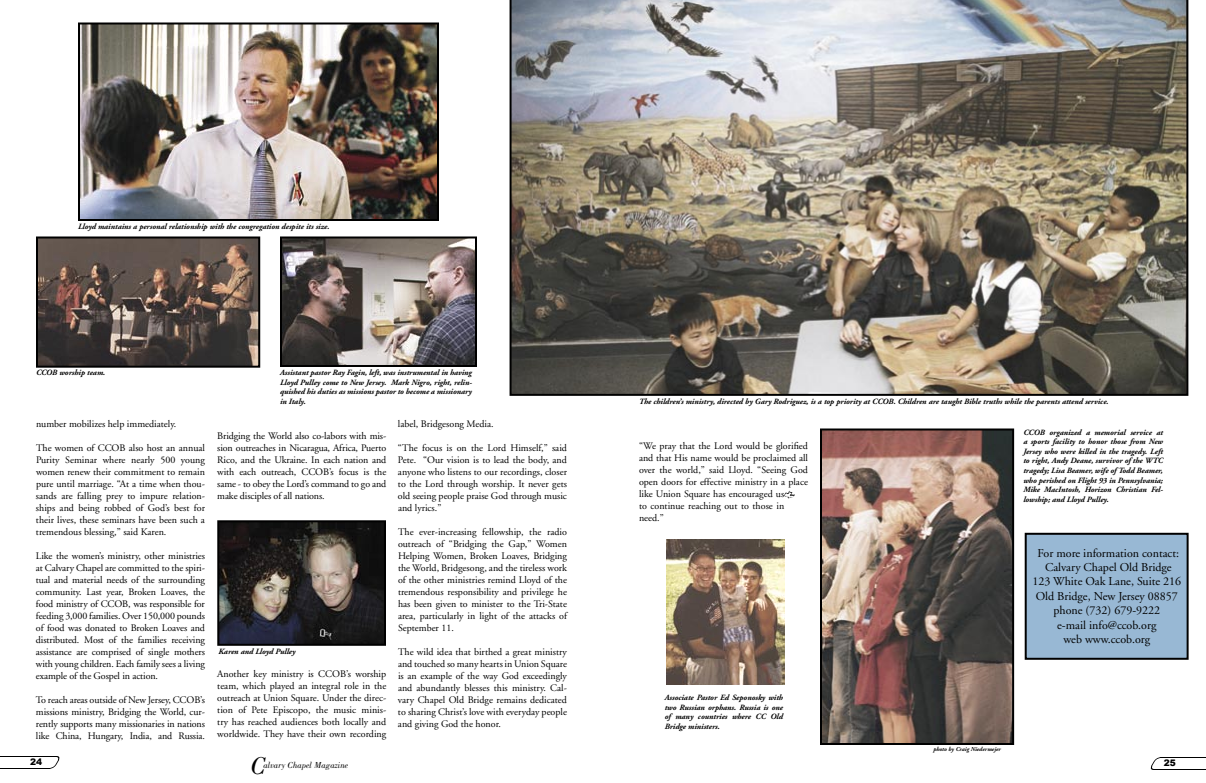
<style>
.page{position:relative;width:1206px;height:783px;background:#fff}
.page>*{position:absolute;margin:0;border:0;box-sizing:border-box;transform-origin:0 0}
.t1{font:italic 25.2px "Bodoni";color:#000}
.t2{font:12px/14.4px "Adobe Garamond";color:#000;text-align:center}
.t3{font:10px/12px "Adobe Garamond";color:#000;text-align:justify}
.t4{font:italic 9px "Bodoni";color:#000}
.t5{font:900 9px "Arial";color:#000}
.t6{font:italic 700 8px/9.6px "Adobe Garamond";color:#000;text-align:justify}
.t7{font:italic 700 6px "Adobe Garamond";color:#000}
</style>
<div class="page">
<svg style="left:0;top:756px;width:60px;height:12px"></svg>
<svg style="left:1150px;top:757px;width:56px;height:13px"></svg>
<div style="left:1026px;top:534px;width:162px;height:125px;background:#98b8d4"></div>
<div style="left:1025px;top:533px;width:164px;height:127px;border:2px solid #000"></div>
<img style="left:823px;top:431px;width:188px;height:311px">
<div style="left:820px;top:428px;width:194px;height:317px;border:2px solid #000"></div>
<img style="left:510px;top:0;width:678px;height:396px">
<img style="left:81px;top:25px;width:355px;height:193px">
<div style="left:78px;top:22px;width:361px;height:199px;border:2px solid #000"></div>
<img style="left:283px;top:239px;width:191px;height:125px">
<div style="left:280px;top:236px;width:197px;height:131px;border:2px solid #000"></div>
<img style="left:39px;top:239px;width:218px;height:126px">
<div style="left:36px;top:236px;width:224px;height:132px;border:2px solid #000"></div>
<img style="left:220px;top:523px;width:163px;height:120px">
<div style="left:217px;top:520px;width:169px;height:126px;border:2px solid #000"></div>
<svg style="left:784px;top:490px;width:11px;height:9px"></svg>
<img style="left:666px;top:539px;width:118px;height:146px">
<p class="t6" style="left:78px;top:222px;width:253px">Lloyd maintains a personal relationship with the congregation despite its size.</p>
<p class="t6" style="left:36px;top:368px;width:71px">CCOB worship team.</p>
<p class="t3" style="left:36px;top:418px;width:142px">number mobilizes help immediately.</p>
<p class="t3" style="left:36px;top:442px;width:171px">The women of CCOB also host an annual Purity Seminar where nearly 500 young women renew their commitment to remain pure until marriage. “At a time when thou&shy;sands are falling prey to impure relation&shy;ships and being robbed of God’s best for their lives, these seminars have been such a tremendous blessing,” said Karen.</p>
<p class="t3" style="left:36px;top:550px;width:171px">Like the women’s ministry, other ministries at Calvary Chapel are committed to the spiri&shy;tual and material needs of the surrounding community. Last year, Broken Loaves, the food ministry of CCOB, was responsible for feeding 3,000 families. Over 150,000 pounds of food was donated to Broken Loaves and distributed. Most of the families receiving assistance are comprised of single mothers with young children. Each family sees a living example of the Gospel in action.</p>
<p class="t3" style="left:36px;top:694px;width:171px">To reach areas outside of New Jersey, CCOB’s missions ministry, Bridging the World, cur&shy;rently supports many missionaries in nations like China, Hungary, India, and Russia.</p>
<p class="t6" style="left:280px;top:368px;width:193px">Assistant pastor Ray Fagin, left, was instrumental in having Lloyd Pulley come to New Jersey. Mark Nigro, right, relin&shy;quished his duties as missions pastor to become a missionary in Italy.</p>
<p class="t3" style="left:217px;top:430px;width:171px">Bridging the World also co-labors with mis&shy;sion outreaches in Nicaragua, Africa, Puerto Rico, and the Ukraine. In each nation and with each outreach, CCOB’s focus is the same - to obey the Lord’s command to go and make disciples of all nations.</p>
<p class="t6" style="left:218px;top:647px;width:79px">Karen and Lloyd Pulley</p>
<p class="t3" style="left:217px;top:668px;width:171px">Another key ministry is CCOB’s worship team, which played an integral role in the outreach at Union Square. Under the direc&shy;tion of Pete Episcopo, the music minis&shy;try has reached audiences both locally and worldwide. They have their own recording</p>
<p class="t3" style="left:398px;top:418px;width:97px">label, Bridgesong Media.</p>
<p class="t3" style="left:398px;top:442px;width:171px">“The focus is on the Lord Himself,” said Pete. “Our vision is to lead the body, and anyone who listens to our recordings, closer to the Lord through worship. It never gets old seeing people praise God through music and lyrics.”</p>
<p class="t3" style="left:398px;top:526px;width:171px">The ever-increasing fellowship, the radio outreach of “Bridging the Gap,” Women Helping Women, Broken Loaves, Bridging the World, Bridgesong, and the tireless work of the other ministries remind Lloyd of the tremendous responsibility and privilege he has been given to minister to the Tri-State area, particularly in light of the attacks of September 11.</p>
<p class="t3" style="left:398px;top:646px;width:171px">The wild idea that birthed a great ministry and touched so many hearts in Union Square is an example of the way God exceedingly and abundantly blesses this ministry. Cal&shy;vary Chapel Old Bridge remains dedicated to sharing Christ’s love with everyday people and giving God the honor.</p>
<p class="t6" style="left:639px;top:397px;width:471px">The children’s ministry, directed by Gary Rodriguez, is a top priority at CCOB. Children are taught Bible truths while the parents attend service.</p>
<p class="t3" style="left:639px;top:440px;width:171px;text-align:left">“We pray that the Lord would be glorified and that His name would be proclaimed all over the world,” said Lloyd. “Seeing God open doors for effective ministry in a place like Union Square has encouraged us<br>to continue reaching out to those in need.”</p>
<p class="t6" style="left:665px;top:693px;width:120px">Associate Pastor Ed Seponosky with two Russian orphans. Russia is one of many countries where CC Old Bridge ministers.</p>
<p class="t6" style="left:1023px;top:427px;width:141px">CCOB organized a memorial service at a sports facility to honor those from New Jersey who were killed in the tragedy. Left to right, Andy Deane, survivor of the WTC tragedy; Lisa Beamer, wife of Todd Beamer, who perished on Flight 93 in Pennsylvania; Mike MacIntosh, Horizon Christian Fel&shy;lowship; and Lloyd Pulley.</p>
<p class="t2" style="left:1032px;top:546px;width:150px">For more information contact:<br>Calvary Chapel Old Bridge<br>123 White Oak Lane, Suite 216<br>Old Bridge, New Jersey 08857 phone (732) 679-9222<br>e-mail info@ccob.org<br>web www.ccob.org</p>
<p class="t7" style="left:933px;top:746px;width:69px">photo by Craig Niedermejer</p>
<p class="t5" style="left:30px;top:756px;width:14px">24</p>
<h1 class="t1" style="left:250px;top:752px;width:17px">C</h1>
<p class="t4" style="left:263px;top:760px;width:86px">alvary Chapel Magazine</p>
<p class="t5" style="left:1164px;top:757px;width:14px">25</p>
</div>
